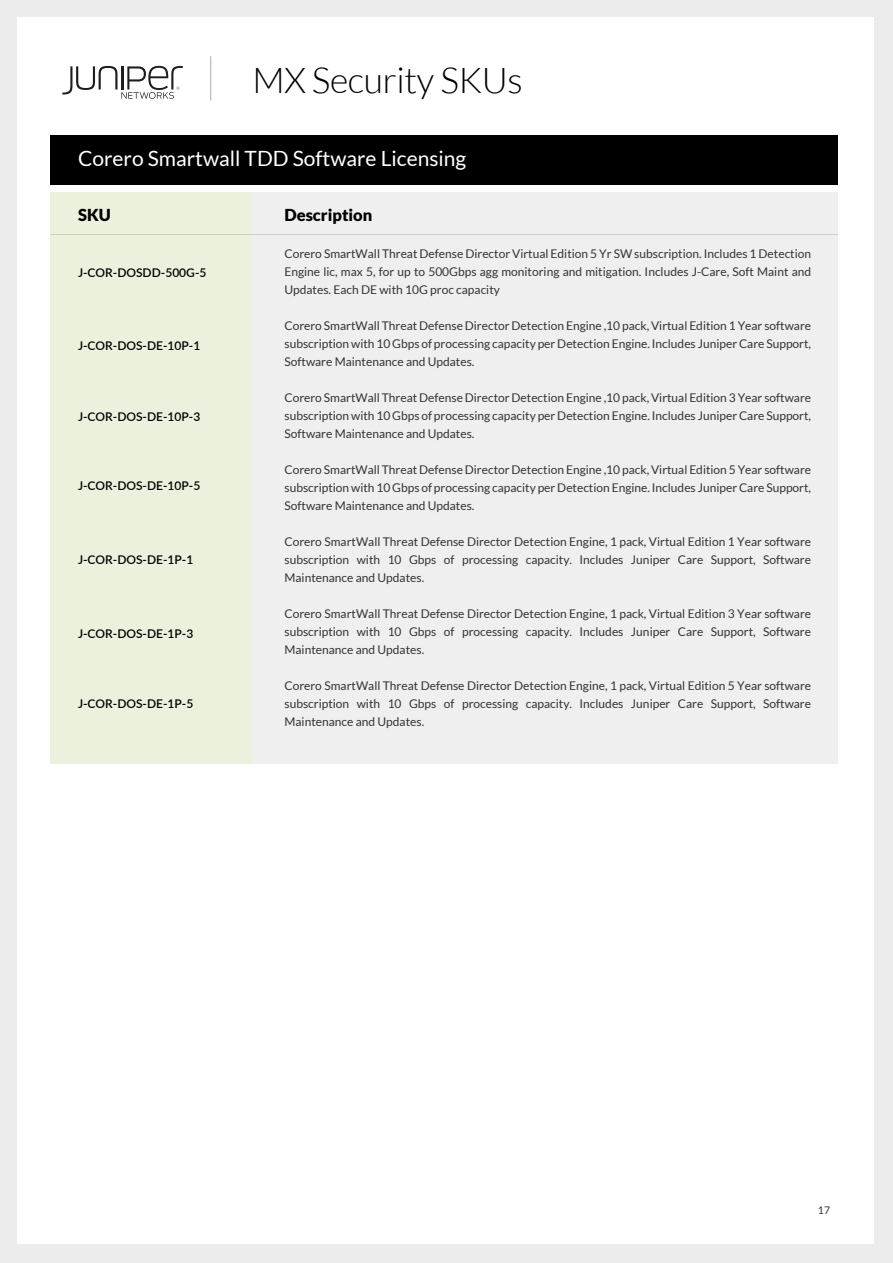
<style>
.page{position:relative;width:893px;height:1263px;background:#ececec}
.page>*{position:absolute;margin:0;border:0;box-sizing:border-box;transform-origin:0 0}
.t1{font:300 35.55px "Lato";letter-spacing:-.01em;color:#000}
.t2{font:21px "Lato";color:#fff}
.t3{font:900 16.5px "Lato";color:#000}
.t4{font:12px/18px "Lato";color:#333;text-align:justify}
.t5{font:600 12px "Lato";color:#000}
.t6{font:10.5px "Lato";color:#333}
</style>
<div class="page">
<div style="left:17px;top:17px;width:857px;height:1227px;background:#fff"></div>
<hr style="left:210px;top:56px;width:1px;height:45px;background:#adadad">
<svg style="left:62px;top:66px;width:121px;height:33px"></svg>
<div style="left:253px;top:193px;width:585px;height:571px;background:#efefef"></div>
<div style="left:50px;top:193px;width:202px;height:571px;background:#ebf1dc"></div>
<hr style="left:50px;top:234px;width:788px;height:1px;background:#989897">
<div style="left:50px;top:136px;width:788px;height:49px;background:#000"></div>
<h1 class="t1" style="left:252px;top:61px;width:272px">MX Security SKUs</h1>
<h2 class="t2" style="left:78px;top:147px;width:390px">Corero Smartwall TDD Software Licensing</h2>
<h3 class="t3" style="left:284px;top:205px;width:89px">Description</h3>
<p class="t4" style="left:284px;top:245px;width:528px">Corero SmartWall Threat Defense Director Virtual Edition 5 Yr SW subscription. Includes 1 Detection Engine lic, max 5, for up to 500Gbps agg monitoring and mitigation. Includes J-Care, Soft Maint and Updates. Each DE with 10G proc capacity</p>
<p class="t4" style="left:284px;top:317px;width:528px">Corero SmartWall Threat Defense Director Detection Engine ,10 pack, Virtual Edition 1 Year software subscription with 10 Gbps of processing capacity per Detection Engine. Includes Juniper Care Support, Software Maintenance and Updates.</p>
<p class="t4" style="left:284px;top:389px;width:528px">Corero SmartWall Threat Defense Director Detection Engine ,10 pack, Virtual Edition 3 Year software subscription with 10 Gbps of processing capacity per Detection Engine. Includes Juniper Care Support, Software Maintenance and Updates.</p>
<p class="t4" style="left:284px;top:461px;width:528px">Corero SmartWall Threat Defense Director Detection Engine ,10 pack, Virtual Edition 5 Year software subscription with 10 Gbps of processing capacity per Detection Engine. Includes Juniper Care Support, Software Maintenance and Updates.</p>
<p class="t4" style="left:284px;top:533px;width:528px">Corero SmartWall Threat Defense Director Detection Engine, 1 pack, Virtual Edition 1 Year software subscription with 10 Gbps of processing capacity. Includes Juniper Care Support, Software Maintenance and Updates.</p>
<p class="t4" style="left:284px;top:605px;width:528px">Corero SmartWall Threat Defense Director Detection Engine, 1 pack, Virtual Edition 3 Year software subscription with 10 Gbps of processing capacity. Includes Juniper Care Support, Software Maintenance and Updates.</p>
<p class="t4" style="left:284px;top:677px;width:528px">Corero SmartWall Threat Defense Director Detection Engine, 1 pack, Virtual Edition 5 Year software subscription with 10 Gbps of processing capacity. Includes Juniper Care Support, Software Maintenance and Updates.</p>
<h3 class="t3" style="left:78px;top:205px;width:34px">SKU</h3>
<p class="t5" style="left:78px;top:264px;width:130px">J-COR-DOSDD-500G-5</p>
<p class="t5" style="left:78px;top:337px;width:124px">J-COR-DOS-DE-10P-1</p>
<p class="t5" style="left:78px;top:408px;width:124px">J-COR-DOS-DE-10P-3</p>
<p class="t5" style="left:78px;top:477px;width:124px">J-COR-DOS-DE-10P-5</p>
<p class="t5" style="left:78px;top:551px;width:117px">J-COR-DOS-DE-1P-1</p>
<p class="t5" style="left:78px;top:624px;width:117px">J-COR-DOS-DE-1P-3</p>
<p class="t5" style="left:78px;top:695px;width:117px">J-COR-DOS-DE-1P-5</p>
<p class="t6" style="left:818px;top:1205px;width:14px">17</p>
</div>
